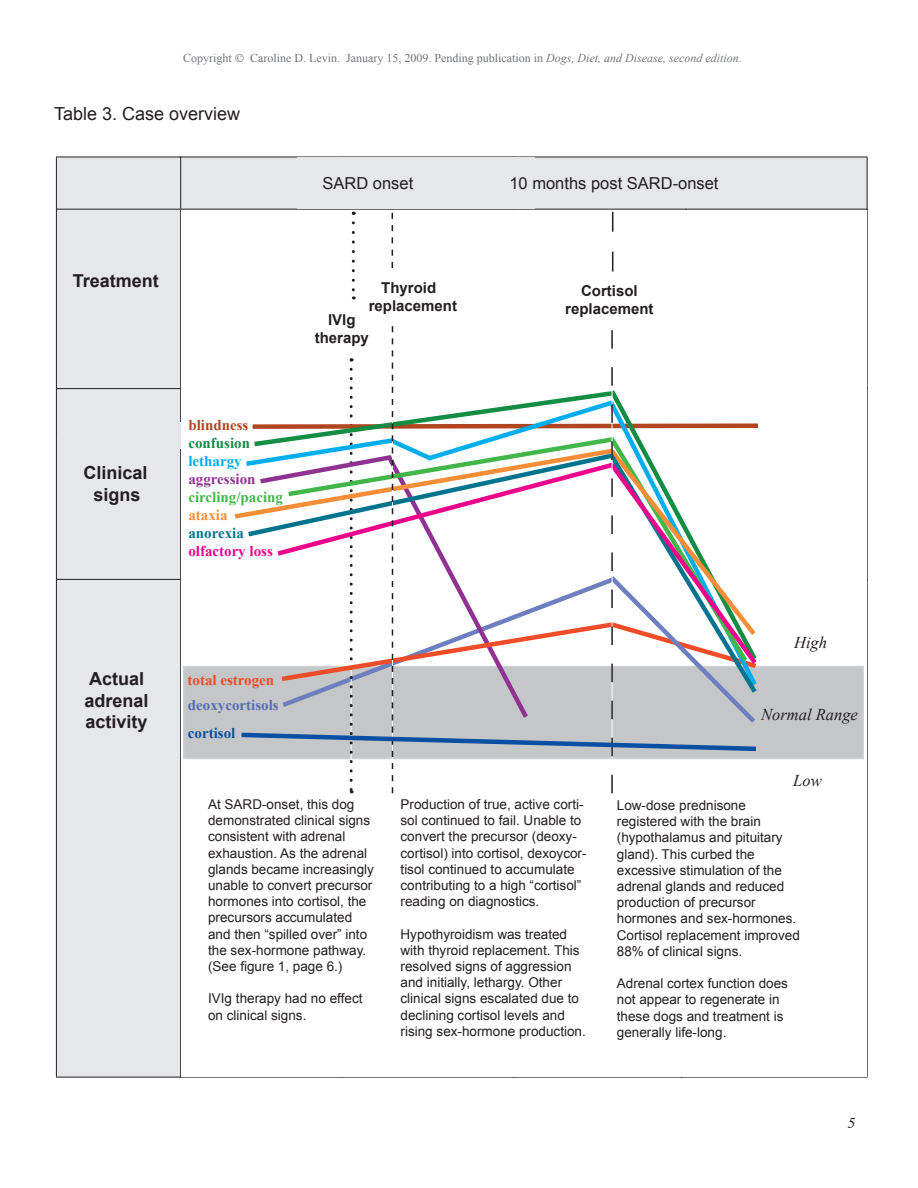
<style>
.page{position:relative;width:918px;height:1188px;background:#fff}
.page>*{position:absolute;margin:0;border:0;box-sizing:border-box;transform-origin:0 0}
.t1{font:700 18px/21.6px "Arial";color:#231f20}
.t2{font:18px "Arial";color:#231f20}
.t3{font:700 17.85px "Arial";color:#231f20}
.t4{font:16.5px "Arial";color:#231f20}
.t5{font:italic 16.5px "Times New Roman";color:#231f20}
.t6{font:700 15px/18px "Arial";color:#231f20;text-align:center}
.t7{font:700 15px "Times New Roman";color:#43b649}
.t8{font:700 15px "Times New Roman";color:#546db5}
.t9{font:700 15px "Times New Roman";color:#f04c27}
.t10{font:700 15px "Times New Roman";color:#ed028c}
.t11{font:700 15px "Times New Roman";color:#8f3292}
.t12{font:700 15px "Times New Roman";color:#b0451f}
.t13{font:700 15px "Times New Roman";color:#138c44}
.t14{font:700 15px "Times New Roman";color:#094fa3}
.t15{font:700 15px "Times New Roman";color:#00aeef}
.t16{font:700 15px "Times New Roman";color:#00748e}
.t17{font:700 15px "Times New Roman";color:#f68d37}
.t18{font:italic 15px "Times";color:#231f20}
.t19{font:13.5px/16.2px "Arial";color:#231f20}
.t20{font:12px "Times New Roman";color:#727477}
.s1{font-style:italic}
</style>
<div class="page">
<div style="left:57px;top:158px;width:810px;height:919px;background:#e6e7e9"></div>
<hr style="left:56px;top:157px;width:1px;height:52px;background:#231f20">
<hr style="left:56px;top:157px;width:124px;height:1px;background:#231f20">
<hr style="left:180px;top:157px;width:1px;height:52px;background:#231f20">
<hr style="left:181px;top:157px;width:80px;height:1px;background:#231f20">
<hr style="left:261px;top:157px;width:81px;height:1px;background:#231f20">
<hr style="left:514px;top:157px;width:89px;height:1px;background:#231f20">
<hr style="left:603px;top:157px;width:79px;height:1px;background:#231f20">
<hr style="left:686px;top:157px;width:182px;height:1px;background:#231f20">
<hr style="left:867px;top:157px;width:1px;height:52px;background:#231f20">
<hr style="left:56px;top:210px;width:1px;height:178px;background:#231f20">
<hr style="left:56px;top:389px;width:1px;height:44px;background:#231f20">
<hr style="left:56px;top:433px;width:1px;height:146px;background:#231f20">
<hr style="left:56px;top:209px;width:125px;height:1px;background:#231f20">
<hr style="left:56px;top:388px;width:125px;height:1px;background:#231f20">
<hr style="left:180px;top:210px;width:1px;height:178px;background:#231f20">
<hr style="left:180px;top:389px;width:1px;height:44px;background:#231f20">
<hr style="left:180px;top:433px;width:1px;height:146px;background:#231f20">
<hr style="left:181px;top:209px;width:80px;height:1px;background:#231f20">
<hr style="left:261px;top:209px;width:82px;height:1px;background:#231f20">
<hr style="left:343px;top:209px;width:85px;height:1px;background:#231f20">
<hr style="left:428px;top:209px;width:86px;height:1px;background:#231f20">
<hr style="left:514px;top:209px;width:89px;height:1px;background:#231f20">
<hr style="left:603px;top:209px;width:79px;height:1px;background:#231f20">
<hr style="left:686px;top:209px;width:182px;height:1px;background:#231f20">
<hr style="left:867px;top:210px;width:1px;height:178px;background:#231f20">
<hr style="left:56px;top:579px;width:125px;height:1px;background:#231f20">
<hr style="left:867px;top:389px;width:1px;height:44px;background:#231f20">
<hr style="left:867px;top:433px;width:1px;height:146px;background:#231f20">
<hr style="left:56px;top:580px;width:1px;height:497px;background:#231f20">
<hr style="left:180px;top:580px;width:1px;height:497px;background:#231f20">
<hr style="left:867px;top:580px;width:1px;height:497px;background:#231f20">
<hr style="left:56px;top:1077px;width:124px;height:1px;background:#231f20">
<hr style="left:181px;top:1077px;width:80px;height:1px;background:#231f20">
<hr style="left:261px;top:1077px;width:81px;height:1px;background:#231f20">
<hr style="left:343px;top:1077px;width:85px;height:1px;background:#231f20">
<hr style="left:428px;top:1077px;width:85px;height:1px;background:#231f20">
<hr style="left:514px;top:1077px;width:89px;height:1px;background:#231f20">
<hr style="left:603px;top:1077px;width:78px;height:1px;background:#231f20">
<hr style="left:686px;top:1077px;width:182px;height:1px;background:#231f20">
<div style="left:181px;top:210px;width:686px;height:867px;background:#fff"></div>
<div style="left:184px;top:666px;width:679px;height:93px;background:#c5c6c8"></div>
<div style="left:183px;top:666px;width:681px;height:93px;border:2px solid #d1d2d4"></div>
<svg style="left:352px;top:212px;width:3px;height:87px"></svg>
<svg style="left:392px;top:213px;width:1px;height:55px"></svg>
<svg style="left:612px;top:212px;width:1px;height:60px"></svg>
<div style="left:57px;top:422px;width:123px;height:26px;background:#e6e7e9"></div>
<div style="left:297px;top:157px;width:238px;height:52px;background:#e6e7e9"></div>
<svg style="left:230px;top:326px;width:533px;height:467px"></svg>
<p class="t20" style="left:183px;top:52px;width:50px">Copyright</p>
<p class="t20" style="left:250px;top:52px;width:493px">Caroline D. Levin. January 15, 2009. Pending publication in <span class="s1">Dogs, Diet, and Disease, second edition</span>.</p>
<h1 class="t2" style="left:54px;top:104px;width:188px">Table 3. Case overview</h1>
<p class="t4" style="left:323px;top:174px;width:92px">SARD onset</p>
<p class="t4" style="left:509px;top:174px;width:211px">10 months post SARD-onset</p>
<h2 class="t3" style="left:73px;top:271px;width:88px">Treatment</h2>
<h1 class="t1" style="left:83px;top:462px;width:66px;text-align:center">Clinical signs</h1>
<p class="t12" style="left:188px;top:417px;width:62px">blindness</p>
<p class="t13" style="left:188px;top:435px;width:63px">confusion</p>
<p class="t15" style="left:188px;top:453px;width:55px">lethargy</p>
<p class="t11" style="left:188px;top:471px;width:69px">aggression</p>
<p class="t7" style="left:188px;top:489px;width:96px">circling/pacing</p>
<p class="t17" style="left:188px;top:507px;width:41px">ataxia</p>
<p class="t16" style="left:188px;top:525px;width:57px">anorexia</p>
<p class="t10" style="left:188px;top:543px;width:86px">olfactory loss</p>
<p class="t6" style="left:369px;top:279px;width:90px">Thyroid replacement</p>
<p class="t6" style="left:565px;top:282px;width:90px">Cortisol replacement</p>
<p class="t6" style="left:315px;top:311px;width:56px">IVIg therapy</p>
<h1 class="t1" style="left:85px;top:668px;width:66px">Actual adrenal activity</h1>
<p class="t9" style="left:188px;top:671px;width:88px">total estrogen</p>
<p class="t8" style="left:188px;top:697px;width:92px">deoxycortisols</p>
<p class="t14" style="left:188px;top:724px;width:49px">cortisol</p>
<p class="t5" style="left:794px;top:633px;width:34px">High</p>
<p class="t5" style="left:761px;top:705px;width:98px">Normal Range</p>
<p class="t5" style="left:793px;top:772px;width:30px">Low</p>
<p class="t19" style="left:208px;top:796px;width:167px">At SARD-onset, this dog demonstrated clinical signs consistent with adrenal exhaustion. As the adrenal glands became increasingly unable to convert precursor hormones into cortisol, the precursors accumulated and then “spilled over” into the sex-hormone pathway. (See figure 1, page 6.)</p>
<p class="t19" style="left:208px;top:991px;width:156px">IVIg therapy had no effect on clinical signs.</p>
<p class="t19" style="left:401px;top:796px;width:188px">Production of true, active corti&shy;sol continued to fail. Unable to convert the precursor (deoxy&shy;cortisol) into cortisol, dexoycor&shy;tisol continued to accumulate contributing to a high “cortisol” reading on diagnostics.</p>
<p class="t19" style="left:401px;top:926px;width:187px">Hypothyroidism was treated with thyroid replacement. This resolved signs of aggression and initially, lethargy. Other clinical signs escalated due to declining cortisol levels and rising sex-hormone production.</p>
<p class="t19" style="left:617px;top:797px;width:185px">Low-dose prednisone registered with the brain (hypothalamus and pituitary gland). This curbed the excessive stimulation of the adrenal glands and reduced production of precursor hormones and sex-hormones.<br>Cortisol replacement improved<br>88% of clinical signs.</p>
<p class="t19" style="left:617px;top:975px;width:173px">Adrenal cortex function does not appear to regenerate in these dogs and treatment is generally life-long.</p>
<p class="t18" style="left:848px;top:1117px;width:9px">5</p>
</div>
